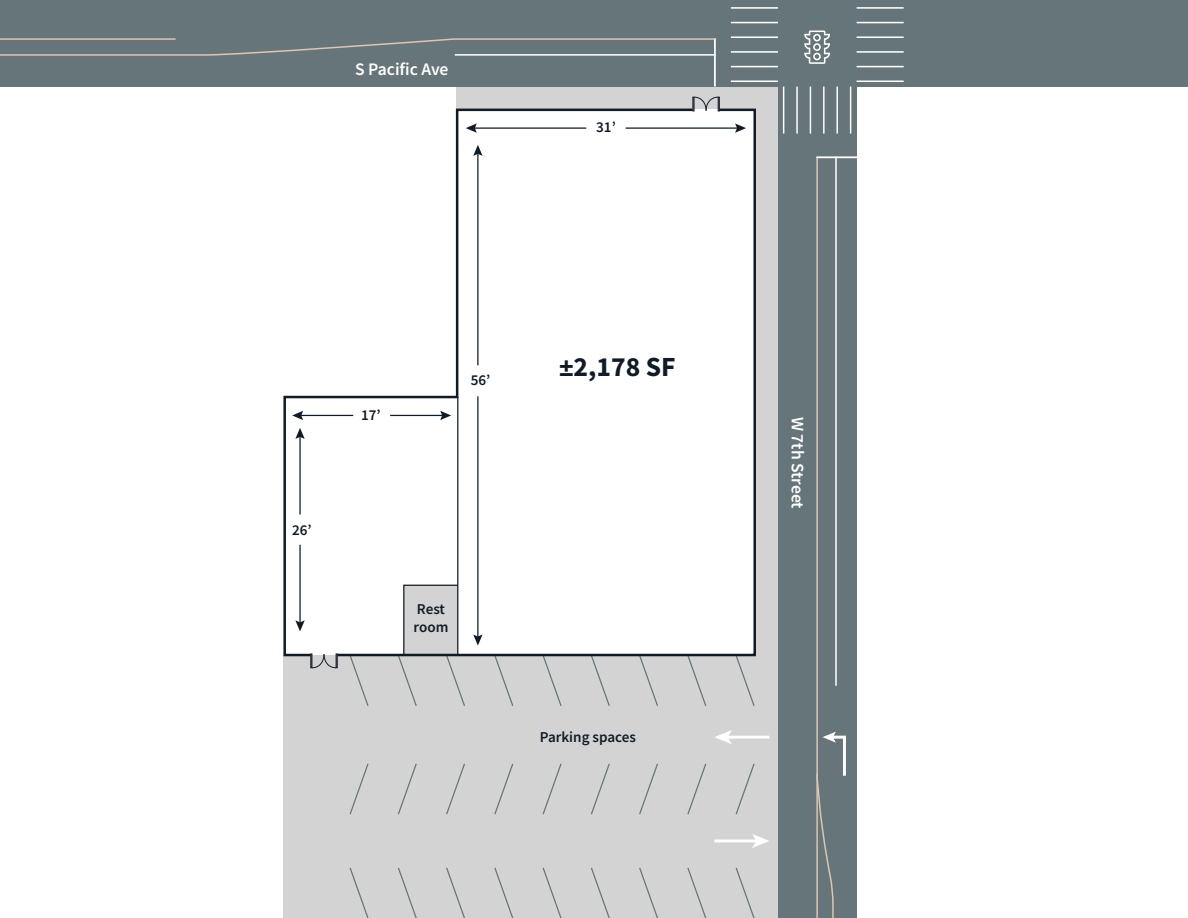
<style>
.page{position:relative;width:1188px;height:918px;background:#fff}
.page>*{position:absolute;margin:0;border:0;box-sizing:border-box;transform-origin:0 0}
.t1{font:700 27.6px "Source Sans Pro";color:#0f1b27}
.t2{font:600 17.55px "Source Sans Pro";color:#fff}
.t3{font:600 15.15px/18.1px "Source Sans Pro";color:#0f1b27}
</style>
<div class="page">
<div style="left:283px;top:655px;width:501px;height:263px;background:#d4d3d3"></div>
<div style="left:756px;top:91px;width:22px;height:827px;background:#d4d3d3"></div>
<div style="left:456px;top:86px;width:338px;height:23px;background:#d4d3d3"></div>
<svg style="left:736px;top:658px;width:19px;height:48px"></svg>
<svg style="left:688px;top:658px;width:19px;height:48px"></svg>
<svg style="left:640px;top:658px;width:18px;height:48px"></svg>
<svg style="left:591px;top:658px;width:19px;height:48px"></svg>
<svg style="left:543px;top:658px;width:19px;height:48px"></svg>
<svg style="left:495px;top:658px;width:19px;height:48px"></svg>
<svg style="left:350px;top:658px;width:19px;height:48px"></svg>
<svg style="left:349px;top:763px;width:20px;height:52px"></svg>
<svg style="left:398px;top:763px;width:19px;height:52px"></svg>
<svg style="left:446px;top:763px;width:19px;height:52px"></svg>
<svg style="left:494px;top:763px;width:20px;height:52px"></svg>
<svg style="left:542px;top:763px;width:20px;height:52px"></svg>
<svg style="left:591px;top:763px;width:19px;height:52px"></svg>
<svg style="left:639px;top:763px;width:19px;height:52px"></svg>
<svg style="left:687px;top:763px;width:20px;height:52px"></svg>
<svg style="left:735px;top:763px;width:20px;height:52px"></svg>
<svg style="left:735px;top:867px;width:20px;height:51px"></svg>
<svg style="left:687px;top:867px;width:20px;height:51px"></svg>
<svg style="left:639px;top:867px;width:19px;height:51px"></svg>
<svg style="left:591px;top:867px;width:19px;height:51px"></svg>
<svg style="left:542px;top:867px;width:20px;height:51px"></svg>
<svg style="left:494px;top:867px;width:20px;height:51px"></svg>
<svg style="left:446px;top:867px;width:19px;height:51px"></svg>
<svg style="left:398px;top:867px;width:19px;height:51px"></svg>
<svg style="left:349px;top:867px;width:20px;height:51px"></svg>
<div style="left:778px;top:23px;width:78px;height:895px;background:#667579"></div>
<div style="left:0;top:0;width:1188px;height:87px;background:#667579"></div>
<hr style="left:714px;top:38px;width:2px;height:49px;background:#fff">
<svg style="left:695px;top:108px;width:61px;height:550px"></svg>
<svg style="left:283px;top:107px;width:412px;height:551px"></svg>
<hr style="left:477px;top:152px;width:2px;height:213px;background:#0f1b27">
<svg style="left:473px;top:145px;width:10px;height:11px"></svg>
<hr style="left:626px;top:127px;width:113px;height:2px;background:#0f1b27">
<svg style="left:735px;top:123px;width:11px;height:10px"></svg>
<hr style="left:473px;top:127px;width:113px;height:2px;background:#0f1b27">
<svg style="left:466px;top:123px;width:11px;height:10px"></svg>
<hr style="left:300px;top:415px;width:53px;height:1px;background:#0f1b27">
<svg style="left:292px;top:411px;width:11px;height:9px"></svg>
<hr style="left:299px;top:435px;width:2px;height:80px;background:#0f1b27">
<svg style="left:295px;top:428px;width:10px;height:11px"></svg>
<hr style="left:299px;top:545px;width:2px;height:79px;background:#0f1b27">
<svg style="left:295px;top:620px;width:10px;height:11px"></svg>
<hr style="left:390px;top:415px;width:54px;height:1px;background:#0f1b27">
<svg style="left:440px;top:411px;width:11px;height:9px"></svg>
<hr style="left:477px;top:396px;width:2px;height:242px;background:#0f1b27">
<svg style="left:473px;top:635px;width:10px;height:11px"></svg>
<hr style="left:731px;top:81px;width:47px;height:1px;background:#fff">
<hr style="left:731px;top:66px;width:47px;height:1px;background:#fff">
<hr style="left:731px;top:51px;width:47px;height:2px;background:#fff">
<hr style="left:731px;top:36px;width:47px;height:2px;background:#fff">
<hr style="left:731px;top:22px;width:47px;height:1px;background:#fff">
<hr style="left:731px;top:7px;width:47px;height:2px;background:#fff">
<hr style="left:857px;top:81px;width:47px;height:1px;background:#fff">
<hr style="left:857px;top:66px;width:47px;height:1px;background:#fff">
<hr style="left:857px;top:51px;width:47px;height:2px;background:#fff">
<hr style="left:857px;top:36px;width:47px;height:2px;background:#fff">
<hr style="left:857px;top:22px;width:47px;height:1px;background:#fff">
<hr style="left:857px;top:7px;width:47px;height:2px;background:#fff">
<hr style="left:783px;top:87px;width:1px;height:47px;background:#fff">
<hr style="left:796px;top:87px;width:2px;height:47px;background:#fff">
<hr style="left:810px;top:87px;width:1px;height:47px;background:#fff">
<hr style="left:823px;top:87px;width:2px;height:47px;background:#fff">
<hr style="left:836px;top:87px;width:2px;height:47px;background:#fff">
<hr style="left:850px;top:87px;width:1px;height:47px;background:#fff">
<svg style="left:804px;top:31px;width:26px;height:33px"></svg>
<hr style="left:727px;top:736px;width:42px;height:3px;background:#fff">
<svg style="left:715px;top:730px;width:17px;height:14px"></svg>
<hr style="left:714px;top:840px;width:43px;height:2px;background:#fff">
<svg style="left:752px;top:834px;width:17px;height:14px"></svg>
<hr style="left:457px;top:397px;width:1px;height:258px;background:#0f1b27">
<svg style="left:397px;top:584px;width:69px;height:122px"></svg>
<svg style="left:311px;top:654px;width:26px;height:14px"></svg>
<svg style="left:693px;top:97px;width:27px;height:14px"></svg>
<svg style="left:0;top:38px;width:716px;height:18px"></svg>
<hr style="left:816px;top:157px;width:2px;height:761px;background:#dfc5ad">
<hr style="left:816px;top:156px;width:60px;height:2px;background:#fff">
<hr style="left:835px;top:157px;width:2px;height:529px;background:#fff">
<svg style="left:816px;top:732px;width:30px;height:186px"></svg>
<hr style="left:0;top:38px;width:176px;height:2px;background:#dfc5ad">
<p class="t2" style="left:355px;top:57px;width:95px">S Pacific Ave</p>
<p class="t3" style="left:596px;top:118px;width:21px">31ʼ</p>
<p class="t3" style="left:292px;top:521px;width:21px">26ʼ</p>
<p class="t3" style="left:361px;top:406px;width:21px">17ʼ</p>
<p class="t3" style="left:471px;top:371px;width:21px">56ʼ</p>
<p class="t3" style="left:414px;top:600px;width:36px">Rest room</p>
<h1 class="t1" style="left:559px;top:349px;width:118px">±2,178 SF</h1>
<p class="t3" style="left:540px;top:728px;width:98px">Parking spaces</p>
<p class="t2" style="left:809px;top:417px;width:94px;rotate:90deg">W 7th Street</p>
</div>
